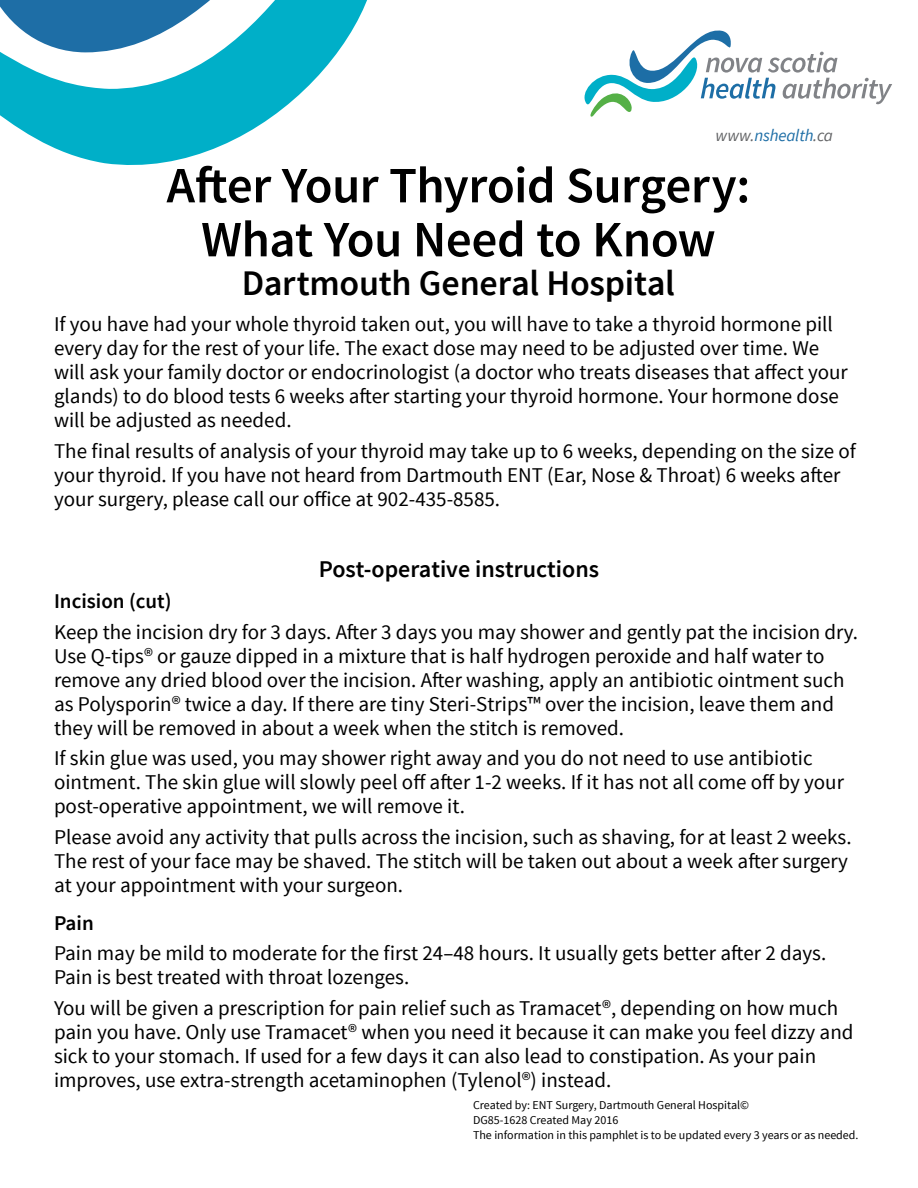
<style>
.page{position:relative;width:918px;height:1188px;background:#fff}
.page>*{position:absolute;margin:0;border:0;box-sizing:border-box;transform-origin:0 0}
.Pamphlet_Title{font:600 51px "Source Sans Pro";letter-spacing:-.01em;color:#000}
.Pamphlet_Title-2{font:600 36px "Source Sans Pro";letter-spacing:-.005em;color:#000}
.Subheading__18pt{font:600 24px "Source Sans Pro";color:#000}
.body_text{font:21px/24px "Source Sans Pro";color:#000}
.Subheading__16pt{font:600 21px "Source Sans Pro";color:#000}
.t1{font:italic 16.95px "Source Sans Pro";letter-spacing:-.01em;color:#1e6ea6}
.body_text-2{font:12px "Source Sans Pro";color:#000}
.s1{color:#636466}
</style>
<div class="page">
<svg style="left:584px;top:30px;width:308px;height:87px"></svg>
<svg style="left:0;top:0;width:367px;height:165px"></svg>
<p class="t1" style="left:716px;top:125px;width:119px"><span class="s1">www.</span>nshealth<span class="s1">.ca</span></p>
<p class="Pamphlet_Title" style="left:167px;top:153px;width:585px">After Your Thyroid Surgery:</p>
<p class="Pamphlet_Title" style="left:201px;top:207px;width:516px">What You Need to Know</p>
<p class="Pamphlet_Title-2" style="left:242px;top:261px;width:435px">Dartmouth General Hospital</p>
<p class="body_text" style="left:54px;top:313px;width:795px">If you have had your whole thyroid taken out, you will have to take a thyroid hormone pill every day for the rest of your life. The exact dose may need to be adjusted over time. We will ask your family doctor or endocrinologist (a doctor who treats diseases that affect your glands) to do blood tests 6 weeks after starting your thyroid hormone. Your hormone dose will be adjusted as needed.</p>
<p class="body_text" style="left:54px;top:439px;width:803px">The final results of analysis of your thyroid may take up to 6 weeks, depending on the size of your thyroid. If you have not heard from Dartmouth ENT (Ear, Nose &amp; Throat) 6 weeks after your surgery, please call our office at 902-435-8585.</p>
<p class="Subheading__18pt" style="left:319px;top:554px;width:282px">Post-operative instructions</p>
<p class="Subheading__16pt" style="left:54px;top:588px;width:119px">Incision (cut)</p>
<p class="body_text" style="left:54px;top:620px;width:806px">Keep the incision dry for 3 days. After 3 days you may shower and gently pat the incision dry.<br>Use Q-tips® or gauze dipped in a mixture that is half hydrogen peroxide and half water to remove any dried blood over the incision. After washing, apply an antibiotic ointment such as Polysporin® twice a day. If there are tiny Steri-Strips™ over the incision, leave them and they will be removed in about a week when the stitch is removed.</p>
<p class="body_text" style="left:54px;top:747px;width:791px">If skin glue was used, you may shower right away and you do not need to use antibiotic ointment. The skin glue will slowly peel off after 1-2 weeks. If it has not all come off by your post-operative appointment, we will remove it.</p>
<p class="body_text" style="left:54px;top:826px;width:799px">Please avoid any activity that pulls across the incision, such as shaving, for at least 2 weeks.<br>The rest of your face may be shaved. The stitch will be taken out about a week after surgery at your appointment with your surgeon.</p>
<p class="Subheading__16pt" style="left:54px;top:909px;width:41px">Pain</p>
<p class="body_text" style="left:54px;top:942px;width:774px">Pain may be mild to moderate for the first 24–48 hours. It usually gets better after 2 days.<br>Pain is best treated with throat lozenges.</p>
<p class="body_text" style="left:54px;top:997px;width:801px">You will be given a prescription for pain relief such as Tramacet®, depending on how much pain you have. Only use Tramacet® when you need it because it can make you feel dizzy and sick to your stomach. If used for a few days it can also lead to constipation. As your pain improves, use extra-strength acetaminophen (Tylenol®) instead.</p>
<p class="body_text-2" style="left:473px;top:1097px;width:278px">Created by: ENT Surgery, Dartmouth General Hospital©</p>
<p class="body_text-2" style="left:473px;top:1112px;width:147px">DG85-1628 Created May 2016</p>
<p class="body_text-2" style="left:473px;top:1127px;width:387px">The information in this pamphlet is to be updated every 3 years or as needed.</p>
</div>
